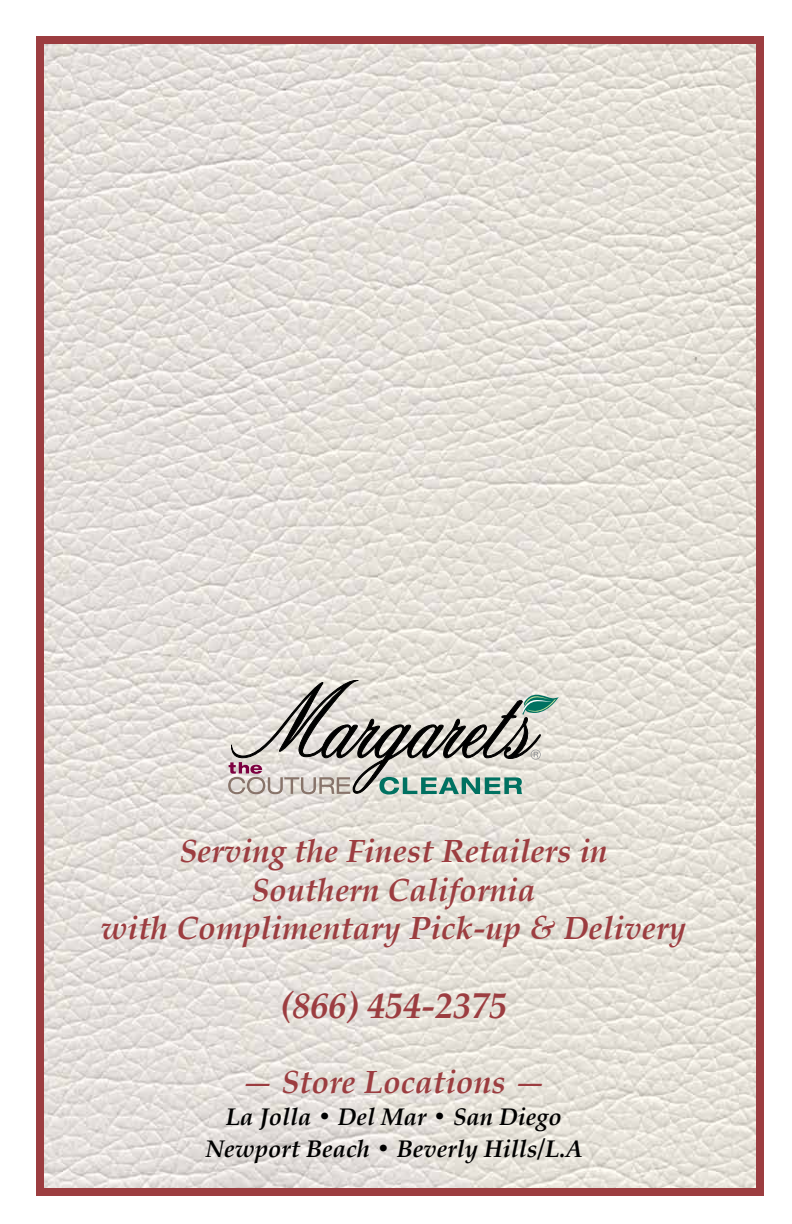
<style>
.page{position:relative;width:792px;height:1224px;background:#fff}
.page>*{position:absolute;margin:0;border:0;box-sizing:border-box;transform-origin:0 0}
.t1{font:italic 700 36px "Palatino";color:#9c3d40}
.t2{font:italic 700 32px/38.4px "Palatino";color:#9c3d40;text-align:center}
.t3{font:italic 700 24px/32px "Palatino";color:#000;text-align:center}
</style>
<div class="page">
<img style="left:45px;top:45px;width:710px;height:1142px">
<div style="left:36px;top:36px;width:728px;height:1160px;border:8px solid #9c3d40"></div>
<svg style="left:228px;top:680px;width:331px;height:115px;background:#babab4"></svg>
<p class="t2" style="left:101px;top:833px;width:587px">Serving the Finest Retailers in<br>Southern California<br>with Complimentary Pick-up &amp; Delivery</p>
<p class="t1" style="left:280px;top:977px;width:228px">(866) 454-2375</p>
<p class="t2" style="left:241px;top:1063px;width:306px">— Store Locations —</p>
<p class="t3" style="left:206px;top:1101px;width:379px">La Jolla • Del Mar • San Diego<br>Newport Beach • Beverly Hills/L.A</p>
</div>
